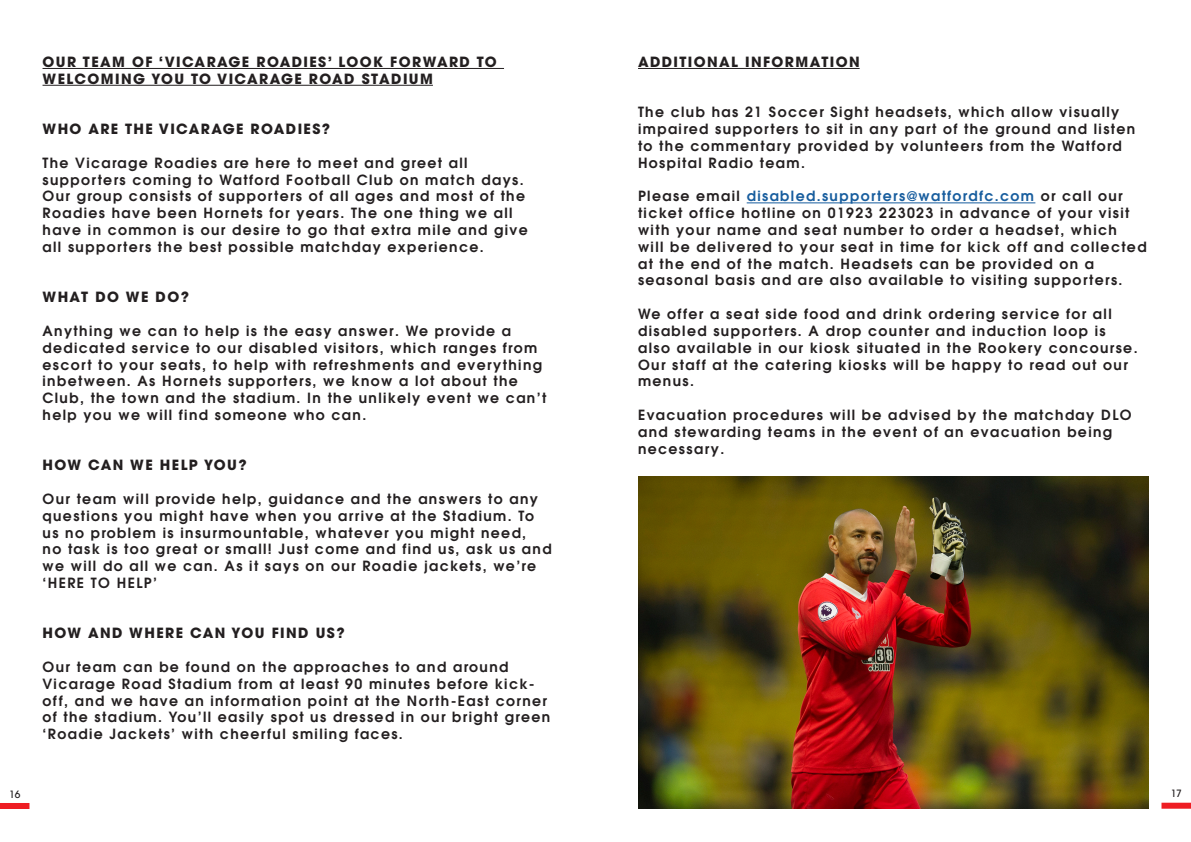
<style>
.page{position:relative;width:1191px;height:842px;background:#fff}
.page>*{position:absolute;margin:0;border:0;box-sizing:border-box;transform-origin:0 0}
.t1{font:600 14px/16.8px "ITC Avant Garde Pro";letter-spacing:.1em;color:#231f20}
.t2{font:700 14px/16.8px "ITC Avant Garde Pro";letter-spacing:.1em;color:#231f20}
.t3{font:500 10px "ITC Avant Garde Pro";color:#231f20}
.s1{color:#175d9e}
</style>
<div class="page">
<div style="left:0;top:803px;width:29px;height:6px;background:#ee1d23"></div>
<div style="left:1161px;top:803px;width:30px;height:6px;background:#ee1d23"></div>
<hr style="left:43px;top:68px;width:461px;height:1px;background:#231f20">
<hr style="left:43px;top:85px;width:390px;height:1px;background:#231f20">
<hr style="left:638px;top:68px;width:221px;height:1px;background:#231f20">
<hr style="left:746px;top:203px;width:289px;height:1px;background:#175d9e">
<img style="left:638px;top:476px;width:510px;height:333px">
<p class="t2" style="left:43px;top:53px;width:456px">OUR TEAM OF ‘VICARAGE ROADIES’ LOOK FORWARD TO<br>WELCOMING YOU TO VICARAGE ROAD STADIUM</p>
<p class="t2" style="left:43px;top:121px;width:289px">WHO ARE THE VICARAGE ROADIES?</p>
<p class="t1" style="left:43px;top:154px;width:487px">The Vicarage Roadies are here to meet and greet all supporters coming to Watford Football Club on match days.<br>Our group consists of supporters of all ages and most of the Roadies have been Hornets for years. The one thing we all have in common is our desire to go that extra mile and give all supporters the best possible matchday experience.</p>
<p class="t2" style="left:43px;top:289px;width:148px">WHAT DO WE DO?</p>
<p class="t1" style="left:43px;top:322px;width:505px">Anything we can to help is the easy answer. We provide a dedicated service to our disabled visitors, which ranges from escort to your seats, to help with refreshments and everything inbetween. As Hornets supporters, we know a lot about the Club, the town and the stadium. In the unlikely event we can’t help you we will find someone who can.</p>
<p class="t2" style="left:43px;top:457px;width:206px">HOW CAN WE HELP YOU?</p>
<p class="t1" style="left:43px;top:490px;width:510px">Our team will provide help, guidance and the answers to any questions you might have when you arrive at the Stadium. To us no problem is insurmountable, whatever you might need,<br>no task is too great or small! Just come and find us, ask us and we will do all we can. As it says on our Roadie jackets, we’re ‘HERE TO HELP’</p>
<p class="t2" style="left:43px;top:625px;width:303px">HOW AND WHERE CAN YOU FIND US?</p>
<p class="t1" style="left:43px;top:658px;width:509px">Our team can be found on the approaches to and around Vicarage Road Stadium from at least 90 minutes before kick&shy;off, and we have an information point at the North-East corner of the stadium. You’ll easily spot us dressed in our bright green ‘Roadie Jackets’ with cheerful smiling faces.</p>
<p class="t2" style="left:638px;top:53px;width:223px">ADDITIONAL INFORMATION</p>
<p class="t1" style="left:638px;top:104px;width:499px">The club has 21 Soccer Sight headsets, which allow visually impaired supporters to sit in any part of the ground and listen to the commentary provided by volunteers from the Watford Hospital Radio team.</p>
<p class="t1" style="left:638px;top:188px;width:510px">Please email <span class="s1">disabled.supporters@watfordfc.com</span> or call our ticket office hotline on 01923 223023 in advance of your visit with your name and seat number to order a headset, which<br>will be delivered to your seat in time for kick off and collected at the end of the match. Headsets can be provided on a seasonal basis and are also available to visiting supporters.</p>
<p class="t1" style="left:638px;top:305px;width:501px">We offer a seat side food and drink ordering service for all disabled supporters. A drop counter and induction loop is also available in our kiosk situated in the Rookery concourse.<br>Our staff at the catering kiosks will be happy to read out our menus.</p>
<p class="t1" style="left:638px;top:406px;width:495px">Evacuation procedures will be advised by the matchday DLO and stewarding teams in the event of an evacuation being necessary.</p>
<p class="t3" style="left:9px;top:788px;width:13px">16</p>
<p class="t3" style="left:1170px;top:787px;width:13px">17</p>
</div>
